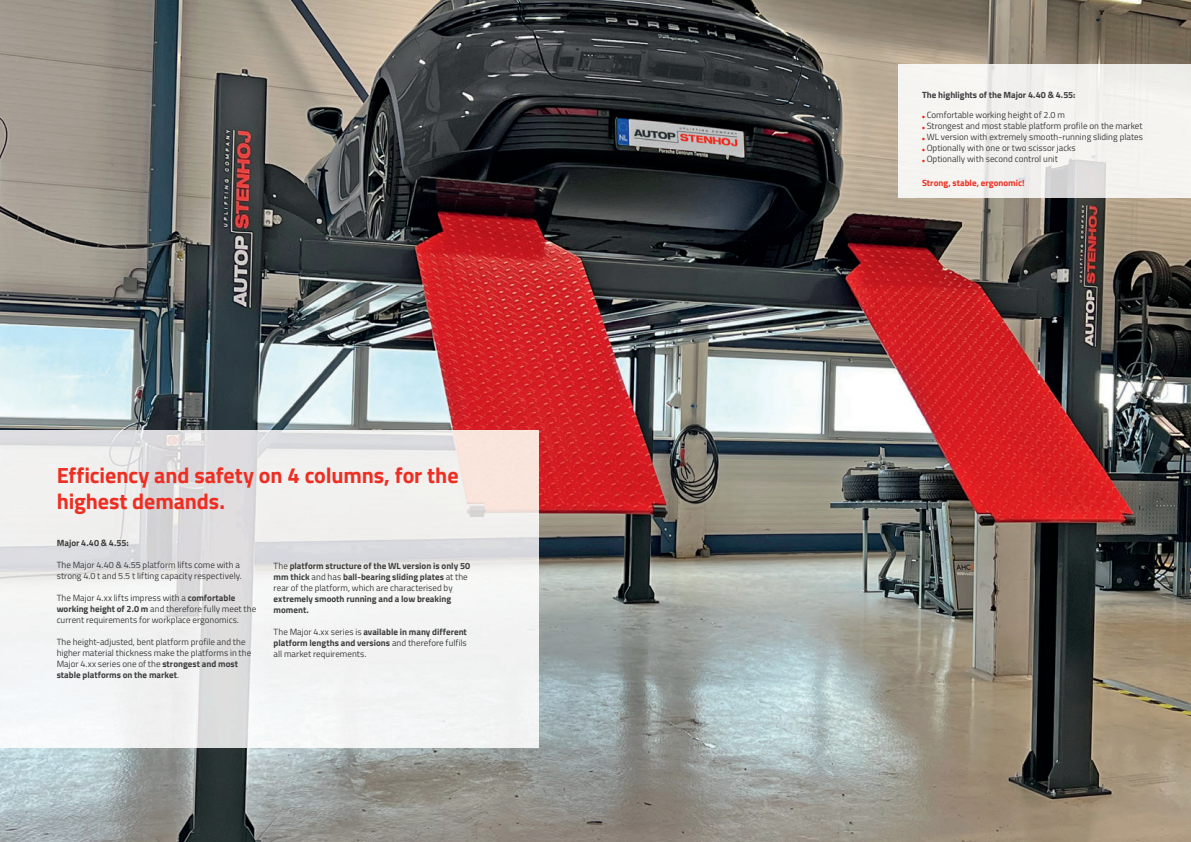
<style>
.page{position:relative;width:1191px;height:842px;background:#fff}
.page>*{position:absolute;margin:0;border:0;box-sizing:border-box;transform-origin:0 0}
.t1{font:700 22px/26.4px "Titillium Web";letter-spacing:-.005em;color:#ee2e22}
.t2{font:9px/11px "Titillium Web";color:#3e3e3f}
.t3{font:700 9px/11px "Titillium Web";color:#3e3e3f}
.t4{font:700 9px "Titillium Web";color:#ee2e22}
.s1{font-weight:700}
.s2{font-weight:400}
</style>
<div class="page">
<img style="left:0;top:0;width:1191px;height:842px">
<img style="left:0;top:431px;width:539px;height:317px">
<img style="left:899px;top:65px;width:292px;height:133px">
<h1 class="t1" style="left:57px;top:461px;width:403px">Efficiency and safety on 4 columns, for the highest demands.</h1>
<p class="t3" style="left:57px;top:537px;width:74px">Major 4.40 &amp; 4.55:</p>
<p class="t2" style="left:57px;top:559px;width:186px">The Major 4.40 &amp; 4.55 platform lifts come with a strong 4.0 t and 5.5 t lifting capacity respectively.</p>
<p class="t2" style="left:57px;top:592px;width:201px">The Major 4.xx lifts impress with a <span class="s1">comfortable working height of 2.0 m</span> and therefore fully meet the current requirements for workplace ergonomics.</p>
<p class="t2" style="left:57px;top:636px;width:196px">The height-adjusted, bent platform profile and the higher material thickness make the platforms in the Major 4.xx series one of the <span class="s1">strongest and most stable platforms on the market</span>.</p>
<p class="t3" style="left:274px;top:559px;width:198px"><span class="s2">The</span> platform structure of the WL version is only 50 mm thick <span class="s2">and has</span> ball-bearing sliding plates <span class="s2">at the rear of the platform, which are characterised by</span></p>
<p class="t3" style="left:274px;top:592px;width:179px">extremely smooth running and a low breaking moment.</p>
<p class="t2" style="left:274px;top:626px;width:195px;text-align:justify">The Major 4.xx series is <span class="s1">available in many different platform lengths and versions</span> and therefore fulfils all market requirements.</p>
<p class="t3" style="left:922px;top:89px;width:155px">The highlights of the Major 4.40 &amp; 4.55:</p>
<p class="t2" style="left:926px;top:109px;width:218px">Comfortable working height of 2.0 m<br>Strongest and most stable platform profile on the market WL version with extremely smooth-running sliding plates Optionally with one or two scissor jacks<br>Optionally with second control unit</p>
<p class="t4" style="left:922px;top:176px;width:104px">Strong, stable, ergonomic!</p>
</div>
